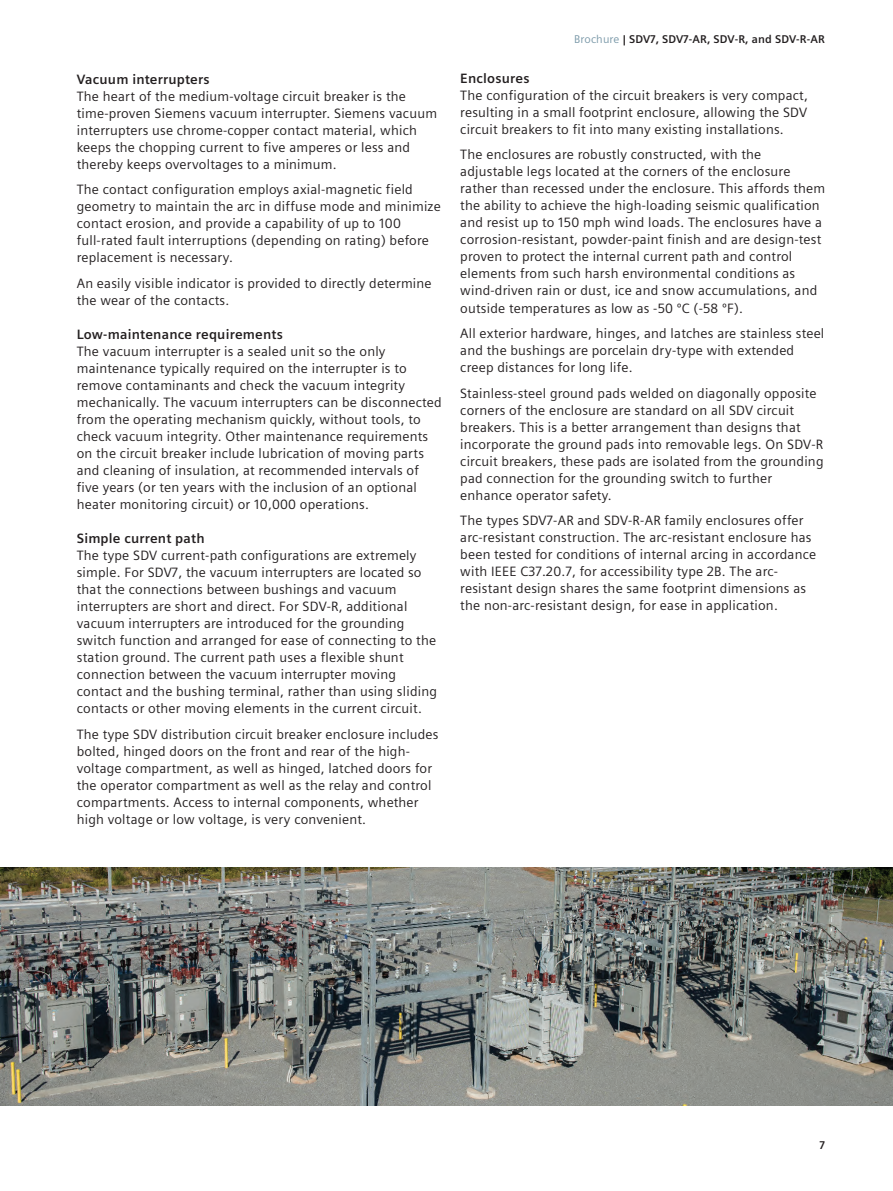
<style>
.page{position:relative;width:893px;height:1191px;background:#fff}
.page>*{position:absolute;margin:0;border:0;box-sizing:border-box;transform-origin:0 0}
.t1{font:13.5px/17px "Siemens Sans";letter-spacing:.015em;color:#231f20}
.t2{font:700 13.5px "Siemens Sans";letter-spacing:.015em;color:#231f20}
.t3{font:700 11.25px "Siemens Sans";letter-spacing:.015em;color:#231f20}
.s1{font-weight:400;color:#7b99a9}
</style>
<div class="page">
<img style="left:0;top:867px;width:893px;height:239px">
<p class="t2" style="left:77px;top:71px;width:134px">Vacuum interrupters</p>
<p class="t1" style="left:77px;top:88px;width:362px">The heart of the medium-voltage circuit breaker is the time-proven Siemens vacuum interrupter. Siemens vacuum interrupters use chrome-copper contact material, which keeps the chopping current to five amperes or less and thereby keeps overvoltages to a minimum.</p>
<p class="t1" style="left:77px;top:181px;width:366px">The contact configuration employs axial-magnetic field geometry to maintain the arc in diffuse mode and minimize contact erosion, and provide a capability of up to 100 full-rated fault interruptions (depending on rating) before replacement is necessary.</p>
<p class="t1" style="left:77px;top:275px;width:356px">An easily visible indicator is provided to directly determine the wear of the contacts.</p>
<p class="t2" style="left:77px;top:326px;width:208px">Low-maintenance requirements</p>
<p class="t1" style="left:77px;top:343px;width:366px">The vacuum interrupter is a sealed unit so the only maintenance typically required on the interrupter is to remove contaminants and check the vacuum integrity mechanically. The vacuum interrupters can be disconnected from the operating mechanism quickly, without tools, to check vacuum integrity. Other maintenance requirements on the circuit breaker include lubrication of moving parts and cleaning of insulation, at recommended intervals of five years (or ten years with the inclusion of an optional heater monitoring circuit) or 10,000 operations.</p>
<p class="t2" style="left:77px;top:531px;width:129px">Simple current path</p>
<p class="t1" style="left:77px;top:547px;width:362px">The type SDV current-path configurations are extremely simple. For SDV7, the vacuum interrupters are located so that the connections between bushings and vacuum interrupters are short and direct. For SDV-R, additional vacuum interrupters are introduced for the grounding switch function and arranged for ease of connecting to the station ground. The current path uses a flexible shunt connection between the vacuum interrupter moving contact and the bushing terminal, rather than using sliding contacts or other moving elements in the current circuit.</p>
<p class="t1" style="left:77px;top:726px;width:363px">The type SDV distribution circuit breaker enclosure includes bolted, hinged doors on the front and rear of the high&shy;voltage compartment, as well as hinged, latched doors for the operator compartment as well as the relay and control compartments. Access to internal components, whether high voltage or low voltage, is very convenient.</p>
<p class="t3" style="left:574px;top:32px;width:252px"><span class="s1">Brochure</span> | SDV7, SDV7-AR, SDV-R, and SDV-R-AR</p>
<p class="t2" style="left:460px;top:70px;width:71px">Enclosures</p>
<p class="t1" style="left:460px;top:87px;width:349px;text-align:justify">The configuration of the circuit breakers is very compact, resulting in a small footprint enclosure, allowing the SDV circuit breakers to fit into many existing installations.</p>
<p class="t1" style="left:460px;top:146px;width:366px">The enclosures are robustly constructed, with the adjustable legs located at the corners of the enclosure rather than recessed under the enclosure. This affords them the ability to achieve the high-loading seismic qualification and resist up to 150 mph wind loads. The enclosures have a corrosion-resistant, powder-paint finish and are design-test proven to protect the internal current path and control elements from such harsh environmental conditions as wind-driven rain or dust, ice and snow accumulations, and outside temperatures as low as -50 ºC (-58 ºF).</p>
<p class="t1" style="left:460px;top:325px;width:365px">All exterior hardware, hinges, and latches are stainless steel and the bushings are porcelain dry-type with extended creep distances for long life.</p>
<p class="t1" style="left:460px;top:384px;width:365px">Stainless-steel ground pads welded on diagonally opposite corners of the enclosure are standard on all SDV circuit breakers. This is a better arrangement than designs that incorporate the ground pads into removable legs. On SDV-R circuit breakers, these pads are isolated from the grounding pad connection for the grounding switch to further enhance operator safety.</p>
<p class="t1" style="left:460px;top:512px;width:357px">The types SDV7-AR and SDV-R-AR family enclosures offer arc-resistant construction. The arc-resistant enclosure has been tested for conditions of internal arcing in accordance with IEEE C37.20.7, for accessibility type 2B. The arc&shy;resistant design shares the same footprint dimensions as the non-arc-resistant design, for ease in application.</p>
<p class="t3" style="left:820px;top:1138px;width:7px">7</p>
</div>
